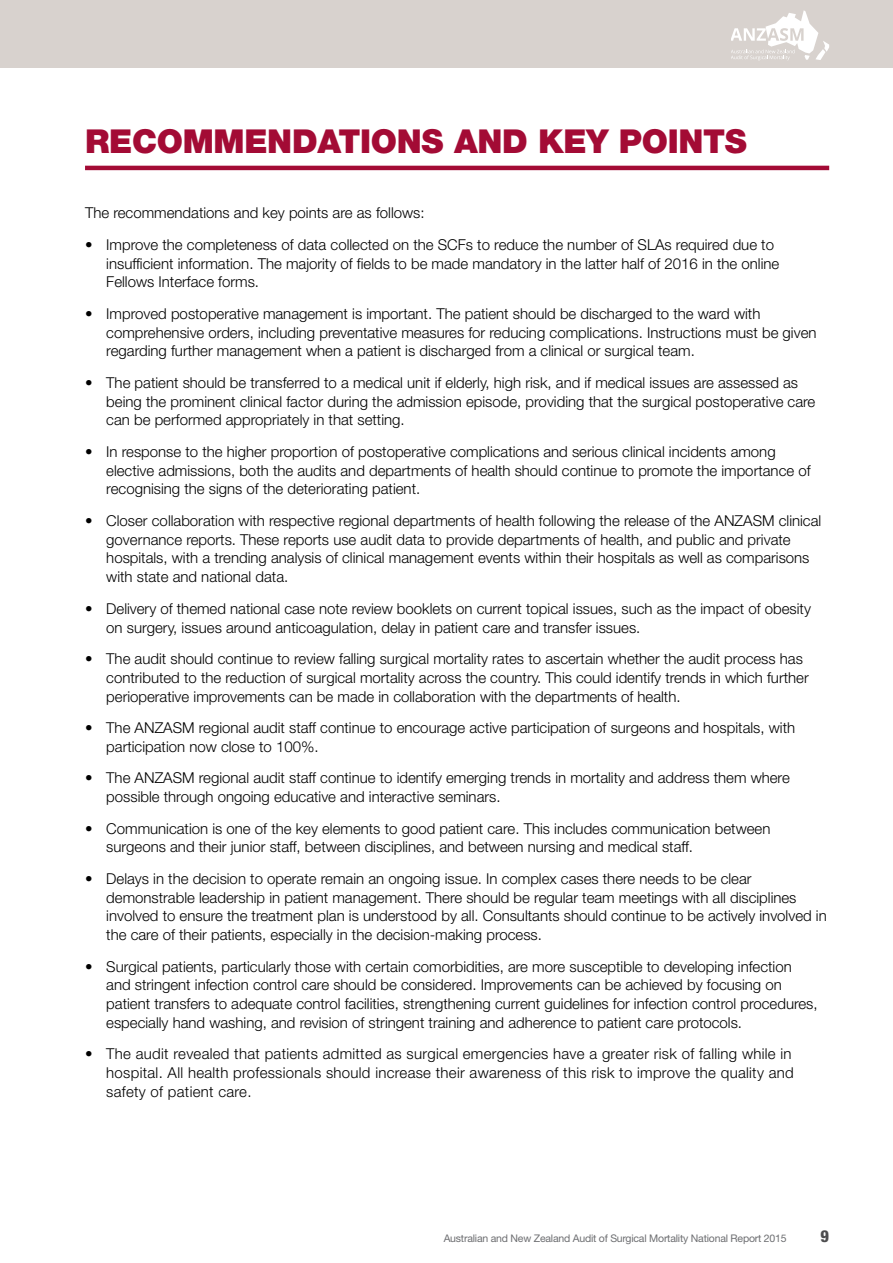
<style>
.page{position:relative;width:893px;height:1263px;background:#fff}
.page>*{position:absolute;margin:0;border:0;box-sizing:border-box;transform-origin:0 0}
.t1{font:900 33px "Helvetica Neue";letter-spacing:-.01em;color:#a30b35}
.t2{font:800 condensed 16.5px "Helvetica Neue";color:#4d4d4f}
.t3{font:300 15px/18.8px "Helvetica Neue";color:#000}
.t4{font:300 15px/18.8px "Helvetica Neue";letter-spacing:.02em;color:#000}
.t5{font:10.5px "Helvetica Neue";letter-spacing:-.02em;color:#6d6e71}
</style>
<div class="page">
<div style="left:0;top:0;width:893px;height:68px;background:#d8d2ce"></div>
<svg style="left:731px;top:10px;width:98px;height:50px"></svg>
<hr style="left:85px;top:166px;width:744px;height:4px;background:#a30b35">
<h1 class="t1" style="left:85px;top:121px;width:663px">RECOMMENDATIONS AND KEY POINTS</h1>
<p class="t3" style="left:85px;top:203px;width:341px">The recommendations and key points are as follows:</p>
<p class="t3" style="left:106px;top:235px;width:674px;text-indent:-21px">• Improve the completeness of data collected on the SCFs to reduce the number of SLAs required due to insufficient information. The majority of fields to be made mandatory in the latter half of 2016 in the online<br>Fellows Interface forms.</p>
<p class="t3" style="left:106px;top:304px;width:712px;text-indent:-21px">• Improved postoperative management is important. The patient should be discharged to the ward with comprehensive orders, including preventative measures for reducing complications. Instructions must be given regarding further management when a patient is discharged from a clinical or surgical team.</p>
<p class="t3" style="left:106px;top:373px;width:711px;text-indent:-21px">• The patient should be transferred to a medical unit if elderly, high risk, and if medical issues are assessed as being the prominent clinical factor during the admission episode, providing that the surgical postoperative care can be performed appropriately in that setting.</p>
<p class="t3" style="left:106px;top:442px;width:706px;text-indent:-21px">• In response to the higher proportion of postoperative complications and serious clinical incidents among elective admissions, both the audits and departments of health should continue to promote the importance of recognising the signs of the deteriorating patient.</p>
<p class="t3" style="left:106px;top:511px;width:716px;text-indent:-21px">• Closer collaboration with respective regional departments of health following the release of the ANZASM clinical governance reports. These reports use audit data to provide departments of health, and public and private hospitals, with a trending analysis of clinical management events within their hospitals as well as comparisons with state and national data.</p>
<p class="t3" style="left:106px;top:599px;width:706px;text-indent:-21px">• Delivery of themed national case note review booklets on current topical issues, such as the impact of obesity on surgery, issues around anticoagulation, delay in patient care and transfer issues.</p>
<p class="t3" style="left:106px;top:649px;width:704px;text-indent:-21px">• The audit should continue to review falling surgical mortality rates to ascertain whether the audit process has contributed to the reduction of surgical mortality across the country. This could identify trends in which further perioperative improvements can be made in collaboration with the departments of health.</p>
<p class="t3" style="left:106px;top:718px;width:690px;text-indent:-21px">• The ANZASM regional audit staff continue to encourage active participation of surgeons and hospitals, with participation now close to 100%.</p>
<p class="t3" style="left:106px;top:768px;width:685px;text-indent:-21px">• The ANZASM regional audit staff continue to identify emerging trends in mortality and address them where possible through ongoing educative and interactive seminars.</p>
<p class="t3" style="left:106px;top:818px;width:666px;text-indent:-21px">• Communication is one of the key elements to good patient care. This includes communication between surgeons and their junior staff, between disciplines, and between nursing and medical staff.</p>
<p class="t3" style="left:106px;top:869px;width:722px;text-indent:-21px">• Delays in the decision to operate remain an ongoing issue. In complex cases there needs to be clear demonstrable leadership in patient management. There should be regular team meetings with all disciplines involved to ensure the treatment plan is understood by all. Consultants should continue to be actively involved in the care of their patients, especially in the decision-making process.</p>
<p class="t3" style="left:106px;top:956px;width:713px;text-indent:-21px">• Surgical patients, particularly those with certain comorbidities, are more susceptible to developing infection and stringent infection control care should be considered. Improvements can be achieved by focusing on patient transfers to adequate control facilities, strengthening current guidelines for infection control procedures, especially hand washing, and revision of stringent training and adherence to patient care protocols.</p>
<p class="t4" style="left:106px;top:1044px;width:689px;text-indent:-21px">• The audit revealed that patients admitted as surgical emergencies have a greater risk of falling while in hospital. All health professionals should increase their awareness of this risk to improve the quality and safety of patient care.</p>
<p class="t5" style="left:444px;top:1232px;width:344px">Australian and New Zealand Audit of Surgical Mortality National Report 2015</p>
<p class="t2" style="left:821px;top:1225px;width:10px">9</p>
</div>
